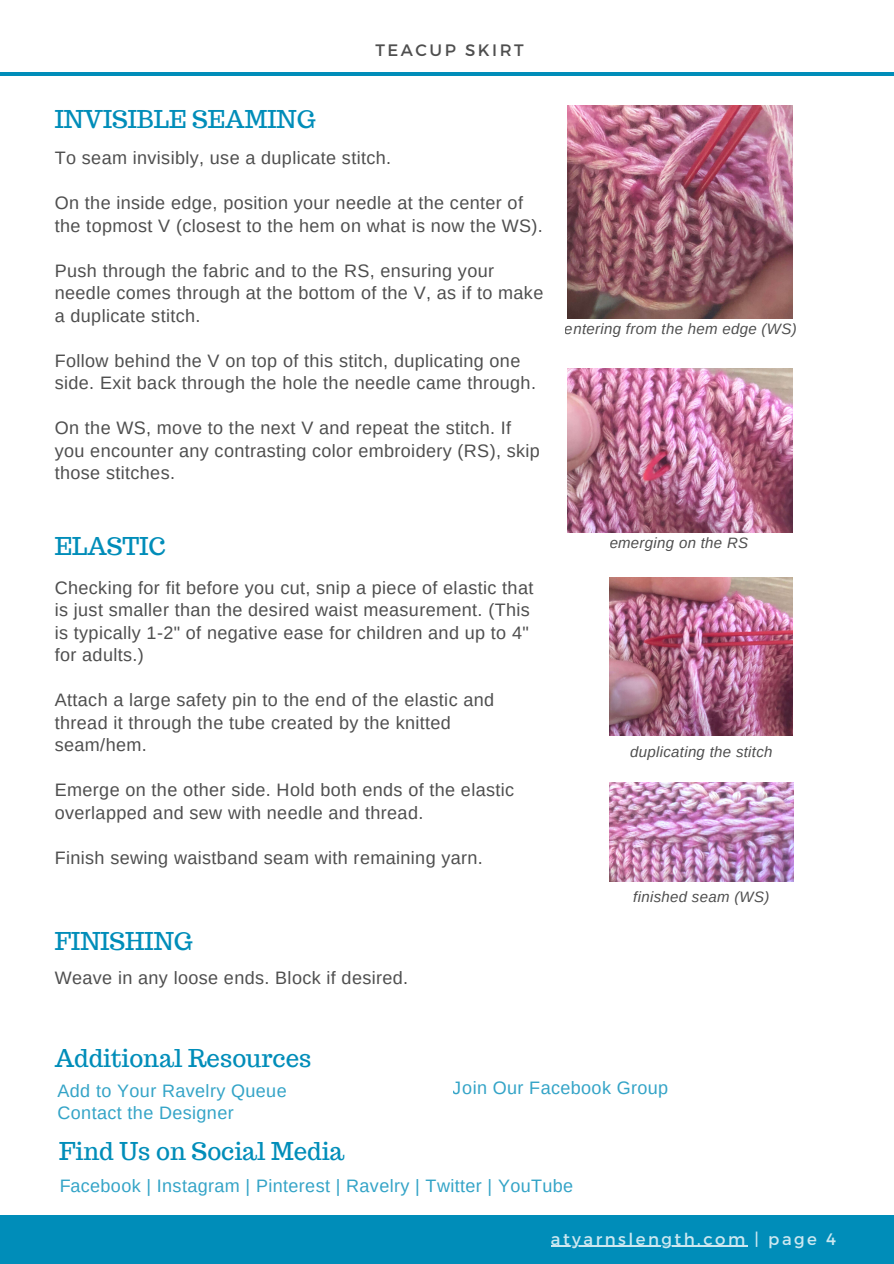
<style>
.page{position:relative;width:894px;height:1264px;background:#fff}
.page>*{position:absolute;margin:0;border:0;box-sizing:border-box;transform-origin:0 0}
.t1{font:24px "Trocchi";color:#008db9}
.t2{font:18px/22.5px "Arimo";letter-spacing:.02em;color:#222}
.t3{font:18px/22.5px "Arimo";letter-spacing:.02em;color:#008db9}
.t4{font:16.5px "Montserrat";letter-spacing:.15em;color:#fff}
.t5{font:16.5px "Montserrat";letter-spacing:.15em;color:#222}
.t6{font:italic 15px "Arimo";letter-spacing:.02em;color:#222}
</style>
<div class="page">
<div style="left:0;top:1215px;width:893px;height:48px;background:#008db9"></div>
<hr style="left:0;top:72px;width:893px;height:4px;background:#008db9">
<img style="left:567px;top:106px;width:225px;height:213px">
<img style="left:567px;top:368px;width:225px;height:164px">
<img style="left:609px;top:577px;width:183px;height:159px">
<img style="left:609px;top:782px;width:184px;height:99px">
<hr style="left:550px;top:1245px;width:197px;height:1px;background:#fff">
<p class="t1" style="left:55px;top:104px;width:262px">INVISIBLE SEAMING</p>
<p class="t5" style="left:375px;top:40px;width:150px">TEACUP SKIRT</p>
<p class="t2" style="left:55px;top:146px;width:338px">To seam invisibly, use a duplicate stitch.</p>
<p class="t2" style="left:55px;top:191px;width:489px">On the inside edge, position your needle at the center of the topmost V (closest to the hem on what is now the WS).</p>
<p class="t2" style="left:55px;top:259px;width:490px">Push through the fabric and to the RS, ensuring your needle comes through at the bottom of the V, as if to make a duplicate stitch.</p>
<p class="t2" style="left:55px;top:349px;width:482px">Follow behind the V on top of this stitch, duplicating one side. Exit back through the hole the needle came through.</p>
<p class="t2" style="left:55px;top:417px;width:486px">On the WS, move to the next V and repeat the stitch. If you encounter any contrasting color embroidery (RS), skip those stitches.</p>
<p class="t6" style="left:564px;top:320px;width:233px">entering from the hem edge (WS)</p>
<p class="t1" style="left:55px;top:530px;width:112px">ELASTIC</p>
<p class="t2" style="left:55px;top:576px;width:480px">Checking for fit before you cut, snip a piece of elastic that is just smaller than the desired waist measurement. (This is typically 1-2" of negative ease for children and up to 4" for adults.)</p>
<p class="t2" style="left:55px;top:688px;width:441px">Attach a large safety pin to the end of the elastic and thread it through the tube created by the knitted seam/hem.</p>
<p class="t2" style="left:55px;top:778px;width:461px">Emerge on the other side. Hold both ends of the elastic overlapped and sew with needle and thread.</p>
<p class="t2" style="left:55px;top:846px;width:429px">Finish sewing waistband seam with remaining yarn.</p>
<p class="t1" style="left:55px;top:925px;width:139px">FINISHING</p>
<p class="t2" style="left:55px;top:966px;width:355px">Weave in any loose ends. Block if desired.</p>
<p class="t6" style="left:609px;top:534px;width:140px">emerging on the RS</p>
<p class="t6" style="left:630px;top:743px;width:144px">duplicating the stitch</p>
<p class="t6" style="left:633px;top:888px;width:138px">finished seam (WS)</p>
<p class="t1" style="left:55px;top:1042px;width:258px">Additional Resources</p>
<p class="t3" style="left:58px;top:1079px;width:230px">Add to Your Ravelry Queue<br>Contact the Designer</p>
<p class="t3" style="left:453px;top:1076px;width:217px">Join Our Facebook Group</p>
<p class="t1" style="left:59px;top:1135px;width:287px">Find Us on Social Media</p>
<p class="t3" style="left:59px;top:1174px;width:515px">Facebook | Instagram | Pinterest | Ravelry | Twitter | YouTube</p>
<p class="t4" style="left:550px;top:1228px;width:287px">atyarnslength.com | page 4</p>
</div>
